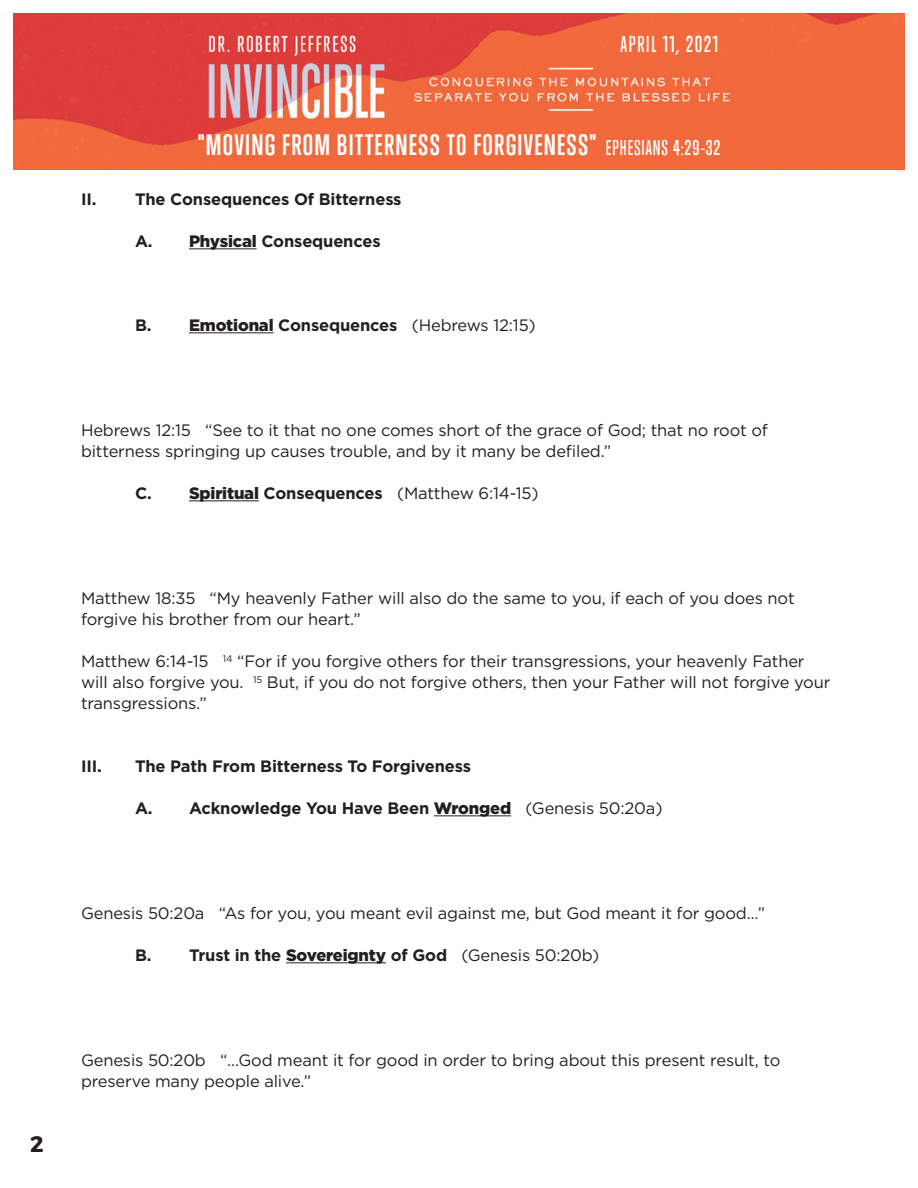
<style>
.page{position:relative;width:918px;height:1188px;background:#fff}
.page>*{position:absolute;margin:0;border:0;box-sizing:border-box;transform-origin:0 0}
.t1{font:700 27px "Trump Gothic East";letter-spacing:.05em;color:#fff}
.t2{font:700 22.5px "Montserrat";color:#231f20}
.t3{font:500 21px "Trump Gothic East";letter-spacing:.08em;color:#fff}
.t4{font:16.5px/21px "Gotham";letter-spacing:-.01em;color:#231f20}
.t5{font:700 16.5px "Gotham";letter-spacing:-.01em;color:#231f20}
.s1{font-weight:500;font-size:19.5px}
.s2{font-weight:900}
.s3{font-weight:400}
.s4{font-weight:700}
</style>
<div class="page">
<hr style="left:189px;top:248px;width:68px;height:1px;background:#231f20">
<hr style="left:189px;top:332px;width:85px;height:1px;background:#231f20">
<hr style="left:189px;top:500px;width:70px;height:1px;background:#231f20">
<hr style="left:434px;top:815px;width:77px;height:1px;background:#231f20">
<hr style="left:286px;top:962px;width:100px;height:1px;background:#231f20">
<img style="left:14px;top:14px;width:890px;height:156px">
<p class="t2" style="left:30px;top:1130px;width:15px">2</p>
<p class="t3" style="left:621px;top:31px;width:99px">APRIL 11, 2021</p>
<p class="t1" style="left:198px;top:128px;width:524px">"MOVING FROM BITTERNESS TO FORGIVENESS" <span class="s1">EPHESIANS 4:29-32</span></p>
<p class="t5" style="left:81px;top:188px;width:322px">II. The Consequences Of Bitterness</p>
<p class="t5" style="left:135px;top:230px;width:247px">A. <span class="s2">Physical</span> Consequences</p>
<p class="t5" style="left:135px;top:314px;width:402px">B. <span class="s2">Emotional</span> Consequences <span class="s3">(Hebrews 12:15)</span></p>
<p class="t4" style="left:81px;top:420px;width:689px">Hebrews 12:15 “See to it that no one comes short of the grace of God; that no root of bitterness springing up causes trouble, and by it many be defiled.”</p>
<p class="t4" style="left:135px;top:483px;width:405px"><span class="s4">C.</span> <span class="s2">Spiritual</span> <span class="s4">Consequences</span> (Matthew 6:14-15)</p>
<p class="t4" style="left:81px;top:588px;width:715px">Matthew 18:35 “My heavenly Father will also do the same to you, if each of you does not forgive his brother from our heart.”</p>
<p class="t4" style="left:81px;top:651px;width:751px">Matthew 6:14-15 <sup>14</sup> “For if you forgive others for their transgressions, your heavenly Father will also forgive you. <sup>15</sup> But, if you do not forgive others, then your Father will not forgive your transgressions.”</p>
<p class="t5" style="left:81px;top:755px;width:22px">III.</p>
<p class="t5" style="left:135px;top:755px;width:338px">The Path From Bitterness To Forgiveness</p>
<p class="t5" style="left:135px;top:797px;width:529px">A. Acknowledge You Have Been <span class="s2">Wronged</span> <span class="s3">(Genesis 50:20a)</span></p>
<p class="t4" style="left:81px;top:903px;width:686px">Genesis 50:20a “As for you, you meant evil against me, but God meant it for good…”</p>
<p class="t5" style="left:135px;top:944px;width:466px">B. Trust in the <span class="s2">Sovereignty</span> of God <span class="s3">(Genesis 50:20b)</span></p>
<p class="t4" style="left:81px;top:1050px;width:701px">Genesis 50:20b “…God meant it for good in order to bring about this present result, to preserve many people alive.”</p>
</div>
